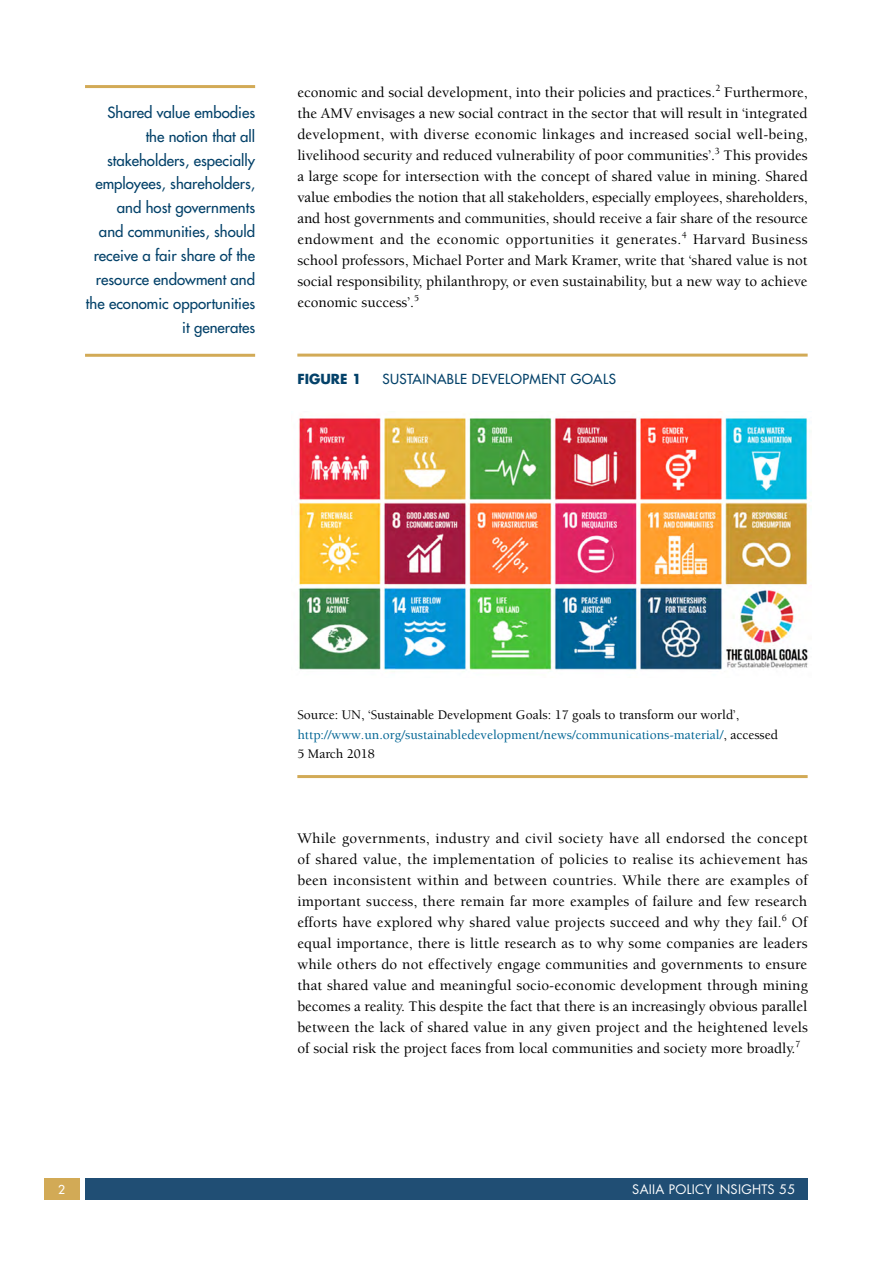
<style>
.page{position:relative;width:893px;height:1263px;background:#fff}
.page>*{position:absolute;margin:0;border:0;box-sizing:border-box;transform-origin:0 0}
.t1{font:500 15px/21px "Berkeley Std";color:#000;text-align:justify}
.t2{font:500 15px/23.9px "Futura Std";color:#034169;text-align:right}
.t3{font:500 13.5px/19.5px "Berkeley Std";color:#000}
.t4{font:500 13.5px "Futura Std";letter-spacing:.03em;color:#034169}
.t5{font:700 13.5px "Futura Std";color:#034169}
.t6{font:12.75px "Futura Std";letter-spacing:.02em;color:#fff}
.t7{font:500 12px "Futura Std";color:#fff}
.s1{color:#006594}
</style>
<div class="page">
<div style="left:44px;top:1178px;width:35px;height:21px;background:#d2aa56"></div>
<div style="left:85px;top:1178px;width:723px;height:21px;background:#204e74"></div>
<hr style="left:297px;top:354px;width:511px;height:3px;background:#d2aa56">
<hr style="left:297px;top:775px;width:511px;height:3px;background:#d2aa56">
<hr style="left:85px;top:85px;width:170px;height:3px;background:#d2aa56">
<hr style="left:85px;top:354px;width:170px;height:3px;background:#d2aa56">
<img style="left:298px;top:418px;width:514px;height:254px">
<p class="t2" style="left:86px;top:100px;width:171px">Shared value embodies the notion that all stakeholders, especially employees, shareholders, and host governments<br>and communities, should receive a fair share of the resource endowment and the economic opportunities it generates</p>
<p class="t1" style="left:297px;top:82px;width:512px">economic and social development, into their policies and practices.<sup>2</sup> Furthermore, the AMV envisages a new social contract in the sector that will result in ‘integrated development, with diverse economic linkages and increased social well-being, livelihood security and reduced vulnerability of poor communities’.<sup>3</sup> This provides a large scope for intersection with the concept of shared value in mining. Shared value embodies the notion that all stakeholders, especially employees, shareholders, and host governments and communities, should receive a fair share of the resource endowment and the economic opportunities it generates.<sup>4</sup> Harvard Business school professors, Michael Porter and Mark Kramer, write that ‘shared value is not social responsibility, philanthropy, or even sustainability, but a new way to achieve economic success’.<sup>5</sup></p>
<p class="t5" style="left:297px;top:370px;width:66px">FIGURE 1</p>
<p class="t4" style="left:382px;top:371px;width:235px">SUSTAINABLE DEVELOPMENT GOALS</p>
<p class="t3" style="left:297px;top:705px;width:482px">Source: UN, ‘Sustainable Development Goals: 17 goals to transform our world’, <span class="s1">http://www.un.org/sustainabledevelopment/news/communications-material/</span>, accessed<br>5 March 2018</p>
<p class="t1" style="left:297px;top:828px;width:512px">While governments, industry and civil society have all endorsed the concept of shared value, the implementation of policies to realise its achievement has been inconsistent within and between countries. While there are examples of important success, there remain far more examples of failure and few research efforts have explored why shared value projects succeed and why they fail.<sup>6</sup> Of equal importance, there is little research as to why some companies are leaders while others do not effectively engage communities and governments to ensure that shared value and meaningful socio-economic development through mining becomes a reality. This despite the fact that there is an increasingly obvious parallel between the lack of shared value in any given project and the heightened levels of social risk the project faces from local communities and society more broadly.<sup>7</sup></p>
<p class="t7" style="left:58px;top:1181px;width:8px">2</p>
<p class="t6" style="left:632px;top:1181px;width:164px">SAIIA POLICY INSIGHTS 55</p>
</div>
